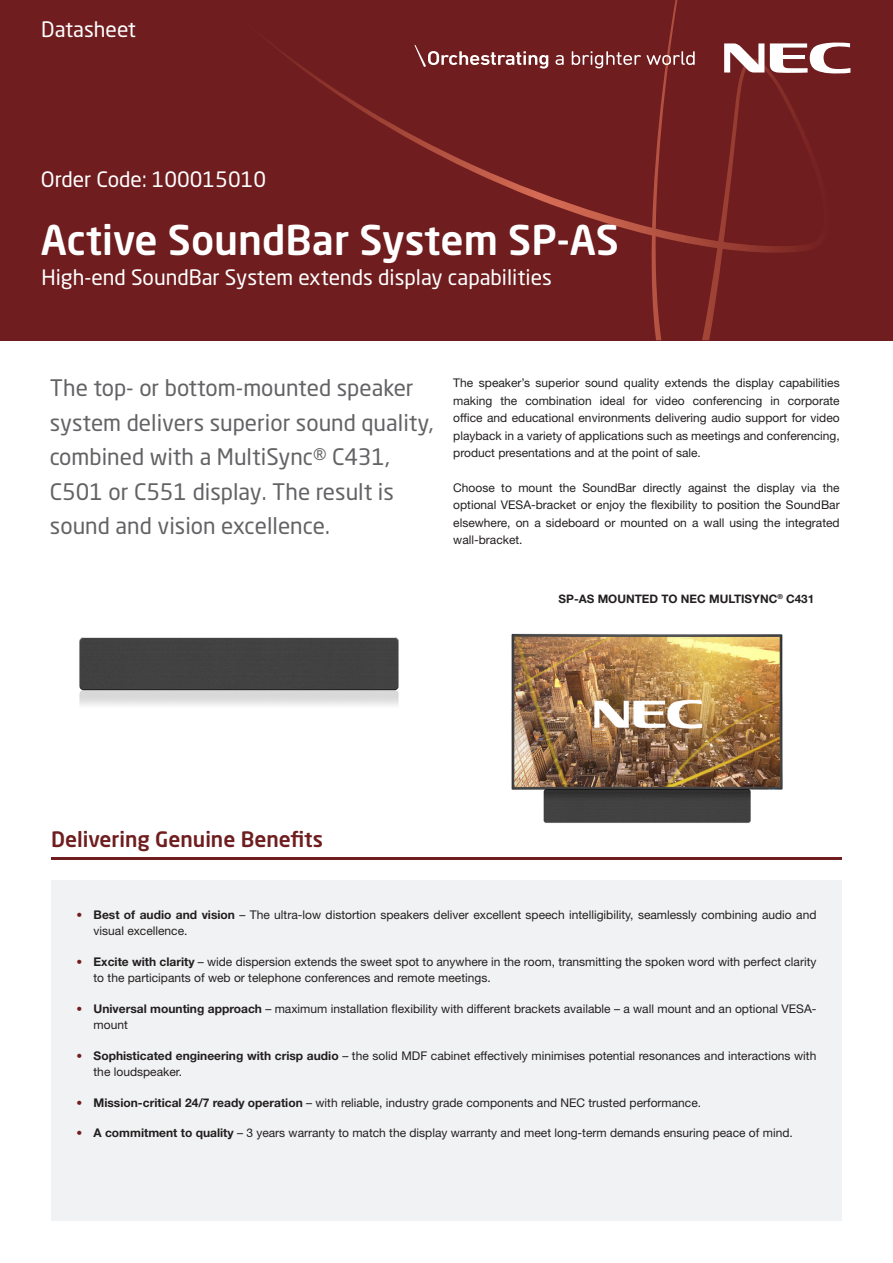
<style>
.page{position:relative;width:893px;height:1263px;background:#fff}
.page>*{position:absolute;margin:0;border:0;box-sizing:border-box;transform-origin:0 0}
.t1{font:500 40.5px "Neo Sans Pro";color:#fff}
.t2{font:22.5px/34.5px "Neo Sans Pro";color:#636366}
.t3{font:21px "Neo Sans Pro";color:#fff}
.t4{font:500 21px "Neo Sans Pro";color:#701d1f}
.t5{font:12px/17.4px "Helvetica Neue LT Std";color:#231f20}
.t6{font:700 11.7px "Helvetica Neue LT Std";color:#231f20}
.s1{font-weight:100;font-stretch:condensed;font-size:11.7px;color:#701d1f}
.s2{font-weight:700}
</style>
<div class="page">
<img style="left:511px;top:633px;width:271px;height:190px">
<div style="left:0;top:0;width:893px;height:340px;background:#701d1f"></div>
<svg style="left:273px;top:0;width:534px;height:340px"></svg>
<svg style="left:555px;top:55px;width:9px;height:10px"></svg>
<svg style="left:572px;top:51px;width:123px;height:17px"></svg>
<svg style="left:415px;top:45px;width:133px;height:24px"></svg>
<svg style="left:724px;top:43px;width:40px;height:30px"></svg>
<svg style="left:770px;top:42px;width:80px;height:32px"></svg>
<div style="left:51px;top:880px;width:791px;height:340px;background:#f1f2f3"></div>
<hr style="left:51px;top:858px;width:791px;height:2px;background:#701d1f">
<img style="left:79px;top:637px;width:320px;height:69px">
<p class="t3" style="left:41px;top:17px;width:96px">Datasheet</p>
<p class="t3" style="left:41px;top:166px;width:227px">Order Code: 100015010</p>
<p class="t1" style="left:41px;top:214px;width:580px">Active SoundBar System SP-AS</p>
<p class="t3" style="left:41px;top:265px;width:512px">High-end SoundBar System extends display capabilities</p>
<p class="t2" style="left:50px;top:370px;width:385px">The top- or bottom-mounted speaker system delivers superior sound quality, combined with a MultiSync® C431, C501 or C551 display. The result is sound and vision excellence.</p>
<p class="t5" style="left:453px;top:374px;width:388px;text-align:justify">The speaker’s superior sound quality extends the display capabilities making the combination ideal for video conferencing in corporate office and educational environments delivering audio support for video playback in a variety of applications such as meetings and conferencing, product presentations and at the point of sale.</p>
<p class="t5" style="left:453px;top:479px;width:388px;text-align:justify">Choose to mount the SoundBar directly against the display via the optional VESA-bracket or enjoy the flexibility to position the SoundBar elsewhere, on a sideboard or mounted on a wall using the integrated wall-bracket.</p>
<p class="t4" style="left:51px;top:826px;width:274px">Delivering Genuine Benefits</p>
<p class="t6" style="left:559px;top:591px;width:257px">SP-AS MOUNTED TO NEC MULTISYNC<sup>®</sup> C431</p>
<p class="t5" style="left:94px;top:906px;width:724px;line-height:16.5px;text-indent:-17px"><span class="s1">•</span> <span class="s2">Best of audio and vision</span> – The ultra-low distortion speakers deliver excellent speech intelligibility, seamlessly combining audio and visual excellence.</p>
<p class="t5" style="left:94px;top:953px;width:724px;line-height:16.5px;text-indent:-17px"><span class="s1">•</span> <span class="s2">Excite with clarity</span> – wide dispersion extends the sweet spot to anywhere in the room, transmitting the spoken word with perfect clarity to the participants of web or telephone conferences and remote meetings.</p>
<p class="t5" style="left:94px;top:1000px;width:724px;line-height:16.5px;text-indent:-17px"><span class="s1">•</span> <span class="s2">Universal mounting approach</span> – maximum installation flexibility with different brackets available – a wall mount and an optional VESA&shy;mount</p>
<p class="t5" style="left:94px;top:1047px;width:724px;line-height:16.5px;text-indent:-17px"><span class="s1">•</span> <span class="s2">Sophisticated engineering with crisp audio</span> – the solid MDF cabinet effectively minimises potential resonances and interactions with the loudspeaker.</p>
<p class="t5" style="left:77px;top:1094px;width:626px"><span class="s1">•</span> <span class="s2">Mission-critical 24/7 ready operation</span> – with reliable, industry grade components and NEC trusted performance.</p>
<p class="t5" style="left:77px;top:1124px;width:718px"><span class="s1">•</span> <span class="s2">A commitment to quality</span> – 3 years warranty to match the display warranty and meet long-term demands ensuring peace of mind.</p>
</div>
